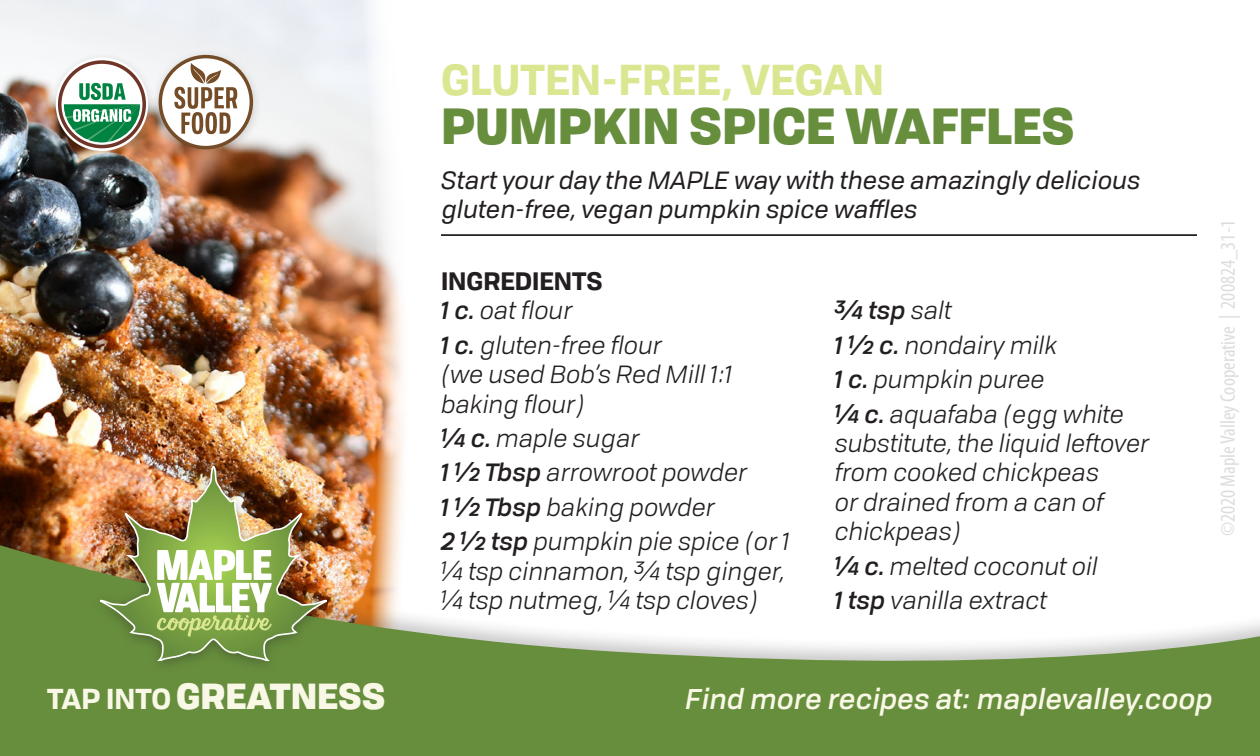
<style>
.page{position:relative;width:1260px;height:756px;background:#fff}
.page>*{position:absolute;margin:0;border:0;box-sizing:border-box;transform-origin:0 0}
.t1{font:900 49px "Tofino";color:#678e3d}
.t2{font:700 42px "Tofino";color:#dbe690}
.t3{font:900 35px "Tofino";color:#f9f8e6}
.t4{font:italic 500 28px "Tofino";color:#f9f8e6}
.t5{font:italic 24.5px/29.4px "Tofino";color:#231f20}
.t6{font:italic 24.5px/29.4px "Tofino";color:#231f20}
.t7{font:700 24.5px "Tofino";color:#231f20}
.t8{font:italic 500 24.5px "Tofino";color:#231f20}
.t9{font:condensed 21px "Myriad Pro";color:#dcdddf}
.s1{font-weight:500}
.s2{font-weight:400}
.s3{font-weight:700;font-size:28px}
</style>
<div class="page">
<hr style="left:441px;top:234px;width:756px;height:2px;background:#231f20">
<img style="left:0;top:0;width:403px;height:514px">
<div style="left:0;top:514px;width:1260px;height:242px;background:#231f20;opacity:.25"></div>
<svg style="left:0;top:536px;width:1260px;height:220px;fill:#678e3d"></svg>
<div style="left:90px;top:458px;width:247px;height:216px;background:#231f20;opacity:.35"></div>
<img style="left:100px;top:467px;width:227px;height:194px">
<svg style="left:157px;top:550px;width:115px;height:87px"></svg>
<div style="left:47px;top:49px;width:215px;height:114px;background:#231f20;opacity:.2"></div>
<svg style="left:159px;top:55px;width:94px;height:94px"></svg>
<div style="left:61px;top:63px;width:82px;height:83px;background:#fff;border-radius:50%"></div>
<div style="left:56px;top:58px;width:92px;height:93px;border:10px solid #fff;border-radius:50%"></div>
<div style="left:58px;top:60px;width:88px;height:88px;border:4px solid #6f3528;border-radius:50%"></div>
<svg style="left:64px;top:83px;width:76px;height:59px"></svg>
<p class="t2" style="left:441px;top:45px;width:445px">GLUTEN-FREE, VEGAN</p>
<p class="t1" style="left:441px;top:84px;width:635px">PUMPKIN SPICE WAFFLES</p>
<p class="t6" style="left:441px;top:164px;width:701px">Start your day the MAPLE way with these amazingly delicious gluten-free, vegan pumpkin spice waffles</p>
<p class="t7" style="left:441px;top:261px;width:163px">INGREDIENTS</p>
<p class="t5" style="left:441px;top:294px;width:133px"><span class="s1">1 c.</span> oat flour</p>
<p class="t5" style="left:441px;top:329px;width:223px"><span class="s1">1 c.</span> gluten-free flour</p>
<p class="t5" style="left:441px;top:358px;width:293px">(we used Bob’s Red Mill 1:1 baking flour)</p>
<p class="t5" style="left:441px;top:422px;width:200px"><span class="s1">¼ c.</span> maple sugar</p>
<p class="t5" style="left:441px;top:456px;width:308px"><span class="s1">1 ½ Tbsp</span> arrowroot powder</p>
<p class="t5" style="left:441px;top:491px;width:275px"><span class="s1">1 ½ Tbsp</span> baking powder</p>
<p class="t5" style="left:441px;top:525px;width:350px"><span class="s1">2 ½ tsp</span> pumpkin pie spice (or 1 ¼ tsp cinnamon, ¾ tsp ginger, ¼ tsp nutmeg, ¼ tsp cloves)</p>
<p class="t8" style="left:835px;top:291px;width:118px">¾ tsp <span class="s2">salt</span></p>
<p class="t5" style="left:835px;top:329px;width:224px"><span class="s1">1 ½ c.</span> nondairy milk</p>
<p class="t5" style="left:835px;top:363px;width:211px"><span class="s1">1 c.</span> pumpkin puree</p>
<p class="t5" style="left:835px;top:398px;width:316px"><span class="s1">¼ c.</span> aquafaba (egg white substitute, the liquid leftover from cooked chickpeas<br>or drained from a can of chickpeas)</p>
<p class="t5" style="left:835px;top:550px;width:265px"><span class="s1">¼ c.</span> melted coconut oil</p>
<p class="t5" style="left:835px;top:584px;width:214px"><span class="s1">1 tsp</span> vanilla extract</p>
<p class="t9" style="left:1215px;top:536px;width:318px;rotate:-90deg">©2020 Maple Valley Cooperative | 200824_31-1</p>
<p class="t3" style="left:47px;top:666px;width:340px"><span class="s3">TAP INTO</span> GREATNESS</p>
<p class="t4" style="left:685px;top:677px;width:529px">Find more recipes at: maplevalley.coop</p>
</div>
